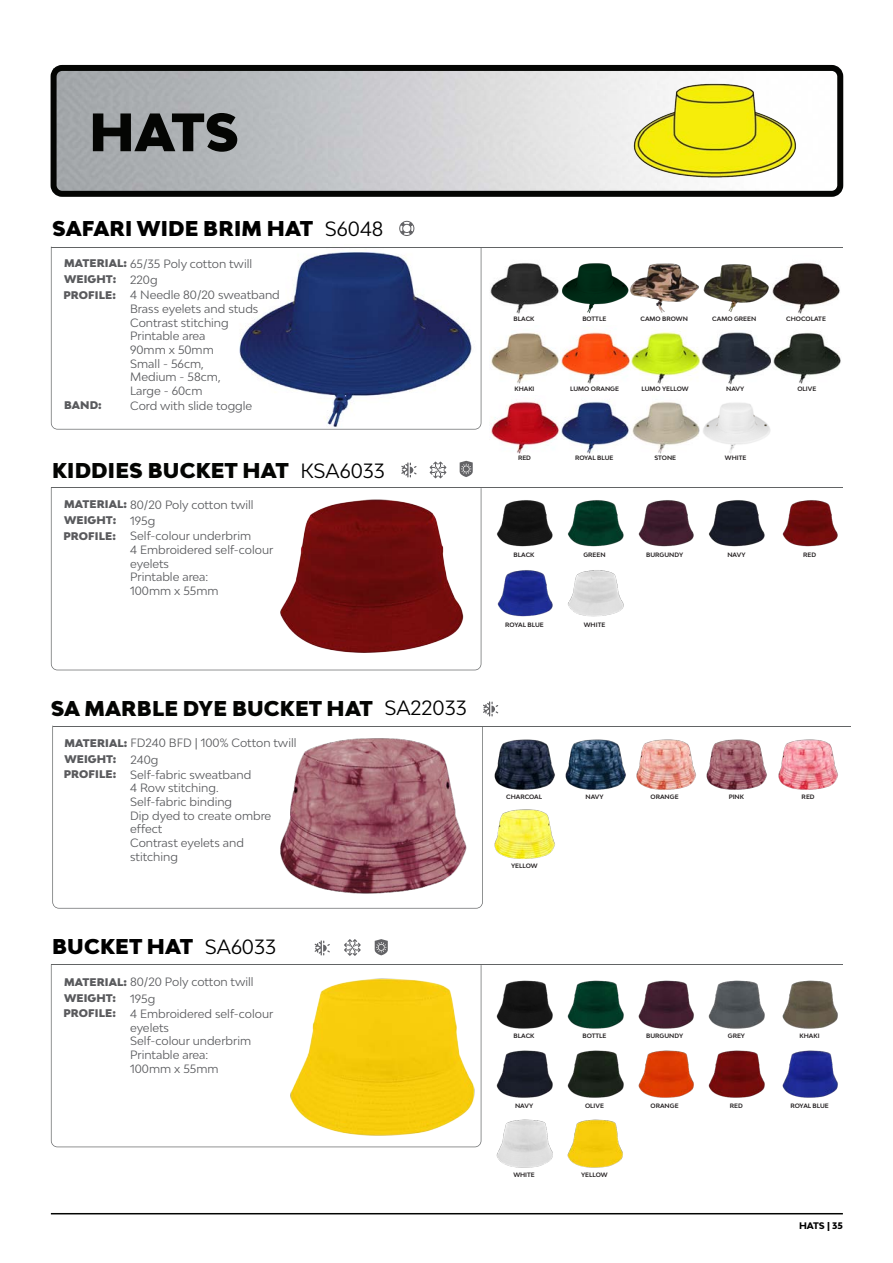
<style>
.page{position:relative;width:893px;height:1263px;background:#fff}
.page>*{position:absolute;margin:0;border:0;box-sizing:border-box;transform-origin:0 0}
.t1{font:900 51px "Bw Modelica";color:#040503}
.t2{font:900 20.25px "Bw Modelica";letter-spacing:.01em;color:#040503}
.t3{font:900 20.25px "Bw Modelica";letter-spacing:.01em;color:#000}
.t4{font:19.5px "Bw Modelica";color:#000}
.t5{font:11.4px/13.6px "Bw Modelica";color:#595a5d}
.t6{font:900 10.5px "Bw Modelica";letter-spacing:.01em;color:#595a5d}
.t7{font:900 10.5px "Bw Modelica";letter-spacing:.01em;color:#5a5a5d}
.t8{font:800 9px "Bw Modelica";letter-spacing:-.005em;color:#000}
.t9{font:700 6px "Bw Modelica";color:#231f20}
.s1{font-weight:900;font-size:10.5px}
</style>
<div class="page">
<img style="left:58px;top:72px;width:778px;height:118px">
<div style="left:51px;top:65px;width:792px;height:132px;border:6px solid #040503;border-radius:9px"></div>
<hr style="left:51px;top:247px;width:791px;height:1px;background:#626465">
<svg style="left:51px;top:248px;width:430px;height:181px"></svg>
<hr style="left:51px;top:964px;width:791px;height:1px;background:#626465">
<svg style="left:51px;top:965px;width:430px;height:182px"></svg>
<img style="left:496px;top:980px;width:128px;height:49px">
<img style="left:496px;top:1050px;width:128px;height:48px">
<img style="left:496px;top:1119px;width:127px;height:49px">
<img style="left:638px;top:980px;width:127px;height:49px">
<img style="left:638px;top:1050px;width:127px;height:48px">
<img style="left:782px;top:980px;width:56px;height:49px">
<img style="left:782px;top:1050px;width:56px;height:48px">
<img style="left:490px;top:263px;width:209px;height:51px">
<img style="left:491px;top:332px;width:350px;height:52px">
<img style="left:491px;top:401px;width:138px;height:53px">
<img style="left:632px;top:402px;width:138px;height:52px">
<img style="left:703px;top:262px;width:137px;height:52px">
<img style="left:632px;top:76px;width:166px;height:110px">
<hr style="left:51px;top:1213px;width:792px;height:1px;background:#040503">
<hr style="left:53px;top:726px;width:797px;height:1px;background:#626465">
<svg style="left:52px;top:726px;width:192px;height:182px"></svg>
<img style="left:244px;top:727px;width:239px;height:181px">
<img style="left:494px;top:739px;width:132px;height:51px">
<img style="left:636px;top:739px;width:131px;height:51px">
<img style="left:778px;top:739px;width:60px;height:51px">
<img style="left:494px;top:809px;width:61px;height:50px">
<svg style="left:483px;top:701px;width:15px;height:15px"></svg>
<hr style="left:51px;top:487px;width:791px;height:1px;background:#626465">
<svg style="left:51px;top:488px;width:430px;height:182px"></svg>
<img style="left:497px;top:500px;width:127px;height:47px">
<img style="left:497px;top:570px;width:127px;height:47px">
<img style="left:638px;top:500px;width:127px;height:47px">
<img style="left:782px;top:500px;width:56px;height:47px">
<svg style="left:344px;top:939px;width:17px;height:17px"></svg>
<svg style="left:315px;top:940px;width:15px;height:15px"></svg>
<svg style="left:375px;top:939px;width:13px;height:16px"></svg>
<svg style="left:430px;top:462px;width:16px;height:16px"></svg>
<svg style="left:401px;top:462px;width:15px;height:15px"></svg>
<svg style="left:460px;top:461px;width:13px;height:16px"></svg>
<svg style="left:399px;top:221px;width:15px;height:15px"></svg>
<p class="t1" style="left:89px;top:99px;width:152px">HATS</p>
<p class="t3" style="left:52px;top:216px;width:263px">SAFARI WIDE BRIM HAT</p>
<p class="t5" style="left:64px;top:257px;width:190px"><span class="s1">MATERIAL:</span> 65/35 Poly cotton twill</p>
<p class="t6" style="left:64px;top:273px;width:54px">WEIGHT:</p>
<p class="t7" style="left:63px;top:288px;width:54px">PROFILE:</p>
<p class="t5" style="left:130px;top:273px;width:29px">220g</p>
<p class="t5" style="left:130px;top:288px;width:151px">4 Needle 80/20 sweatband</p>
<p class="t5" style="left:130px;top:302px;width:130px">Brass eyelets and studs</p>
<p class="t5" style="left:130px;top:315px;width:100px">Contrast stitching</p>
<p class="t5" style="left:130px;top:329px;width:77px">Printable area</p>
<p class="t5" style="left:130px;top:343px;width:85px">90mm x 50mm</p>
<p class="t5" style="left:130px;top:356px;width:75px">Small - 56cm,</p>
<p class="t5" style="left:130px;top:370px;width:92px">Medium - 58cm,</p>
<p class="t5" style="left:130px;top:384px;width:74px">Large - 60cm</p>
<p class="t6" style="left:64px;top:399px;width:39px">BAND:</p>
<p class="t5" style="left:130px;top:399px;width:124px">Cord with slide toggle</p>
<p class="t4" style="left:325px;top:216px;width:60px">S6048</p>
<p class="t2" style="left:52px;top:458px;width:238px">KIDDIES BUCKET HAT</p>
<p class="t4" style="left:301px;top:458px;width:86px">KSA6033</p>
<p class="t5" style="left:64px;top:497px;width:191px"><span class="s1">MATERIAL:</span> 80/20 Poly cotton twill</p>
<p class="t6" style="left:64px;top:513px;width:54px">WEIGHT:</p>
<p class="t7" style="left:63px;top:529px;width:54px">PROFILE:</p>
<p class="t5" style="left:130px;top:514px;width:27px">195g</p>
<p class="t5" style="left:130px;top:529px;width:123px">Self-colour underbrim</p>
<p class="t5" style="left:130px;top:543px;width:145px">4 Embroidered self-colour</p>
<p class="t5" style="left:130px;top:556px;width:40px">eyelets</p>
<p class="t5" style="left:130px;top:570px;width:80px">Printable area:</p>
<p class="t5" style="left:130px;top:584px;width:90px">100mm x 55mm</p>
<p class="t2" style="left:51px;top:695px;width:324px">SA MARBLE DYE BUCKET HAT</p>
<p class="t4" style="left:384px;top:695px;width:84px">SA22033</p>
<p class="t5" style="left:64px;top:736px;width:234px"><span class="s1">MATERIAL:</span> FD240 BFD | 100% Cotton twill</p>
<p class="t6" style="left:64px;top:752px;width:54px">WEIGHT:</p>
<p class="t7" style="left:64px;top:767px;width:54px">PROFILE:</p>
<p class="t5" style="left:130px;top:752px;width:30px">240g</p>
<p class="t5" style="left:130px;top:767px;width:123px">Self-fabric sweatband</p>
<p class="t5" style="left:130px;top:781px;width:90px">4 Row stitching.</p>
<p class="t5" style="left:130px;top:794px;width:104px">Self-fabric binding</p>
<p class="t5" style="left:130px;top:808px;width:143px">Dip dyed to create ombre effect</p>
<p class="t5" style="left:130px;top:835px;width:115px">Contrast eyelets and stitching</p>
<p class="t3" style="left:52px;top:934px;width:143px">BUCKET HAT</p>
<p class="t4" style="left:205px;top:934px;width:73px">SA6033</p>
<p class="t5" style="left:64px;top:975px;width:191px"><span class="s1">MATERIAL:</span> 80/20 Poly cotton twill</p>
<p class="t6" style="left:64px;top:991px;width:54px">WEIGHT:</p>
<p class="t7" style="left:63px;top:1006px;width:54px">PROFILE:</p>
<p class="t5" style="left:130px;top:991px;width:27px">195g</p>
<p class="t5" style="left:130px;top:1006px;width:145px">4 Embroidered self-colour</p>
<p class="t5" style="left:130px;top:1020px;width:40px">eyelets</p>
<p class="t5" style="left:130px;top:1034px;width:123px">Self-colour underbrim</p>
<p class="t5" style="left:130px;top:1047px;width:80px">Printable area:</p>
<p class="t5" style="left:130px;top:1061px;width:90px">100mm x 55mm</p>
<p class="t9" style="left:514px;top:314px;width:22px">BLACK</p>
<p class="t9" style="left:582px;top:314px;width:26px">BOTTLE</p>
<p class="t9" style="left:640px;top:314px;width:49px">CAMO BROWN</p>
<p class="t9" style="left:712px;top:314px;width:46px">CAMO GREEN</p>
<p class="t9" style="left:786px;top:314px;width:41px">CHOCOLATE</p>
<p class="t9" style="left:514px;top:384px;width:22px">KHAKI</p>
<p class="t9" style="left:570px;top:384px;width:50px">LUMO ORANGE</p>
<p class="t9" style="left:641px;top:384px;width:49px">LUMO YELLOW</p>
<p class="t9" style="left:726px;top:384px;width:20px">NAVY</p>
<p class="t9" style="left:797px;top:384px;width:20px">OLIVE</p>
<p class="t9" style="left:518px;top:454px;width:15px">RED</p>
<p class="t9" style="left:575px;top:454px;width:40px">ROYAL BLUE</p>
<p class="t9" style="left:654px;top:454px;width:23px">STONE</p>
<p class="t9" style="left:725px;top:454px;width:23px">WHITE</p>
<p class="t9" style="left:514px;top:551px;width:22px">BLACK</p>
<p class="t9" style="left:505px;top:621px;width:40px">ROYAL BLUE</p>
<p class="t9" style="left:583px;top:551px;width:24px">GREEN</p>
<p class="t9" style="left:646px;top:551px;width:38px">BURGUNDY</p>
<p class="t9" style="left:727px;top:551px;width:20px">NAVY</p>
<p class="t9" style="left:803px;top:551px;width:15px">RED</p>
<p class="t9" style="left:584px;top:621px;width:23px">WHITE</p>
<p class="t9" style="left:506px;top:792px;width:38px">CHARCOAL</p>
<p class="t9" style="left:585px;top:792px;width:20px">NAVY</p>
<p class="t9" style="left:650px;top:792px;width:30px">ORANGE</p>
<p class="t9" style="left:729px;top:792px;width:17px">PINK</p>
<p class="t9" style="left:802px;top:792px;width:15px">RED</p>
<p class="t9" style="left:511px;top:862px;width:28px">YELLOW</p>
<p class="t9" style="left:514px;top:1032px;width:22px">BLACK</p>
<p class="t9" style="left:582px;top:1032px;width:26px">BOTTLE</p>
<p class="t9" style="left:646px;top:1032px;width:38px">BURGUNDY</p>
<p class="t9" style="left:728px;top:1032px;width:19px">GREY</p>
<p class="t9" style="left:800px;top:1032px;width:22px">KHAKI</p>
<p class="t9" style="left:515px;top:1102px;width:20px">NAVY</p>
<p class="t9" style="left:585px;top:1102px;width:20px">OLIVE</p>
<p class="t9" style="left:650px;top:1102px;width:30px">ORANGE</p>
<p class="t9" style="left:730px;top:1102px;width:15px">RED</p>
<p class="t9" style="left:790px;top:1102px;width:40px">ROYAL BLUE</p>
<p class="t9" style="left:513px;top:1171px;width:23px">WHITE</p>
<p class="t9" style="left:581px;top:1171px;width:28px">YELLOW</p>
<p class="t8" style="left:799px;top:1220px;width:45px">HATS | 35</p>
</div>
